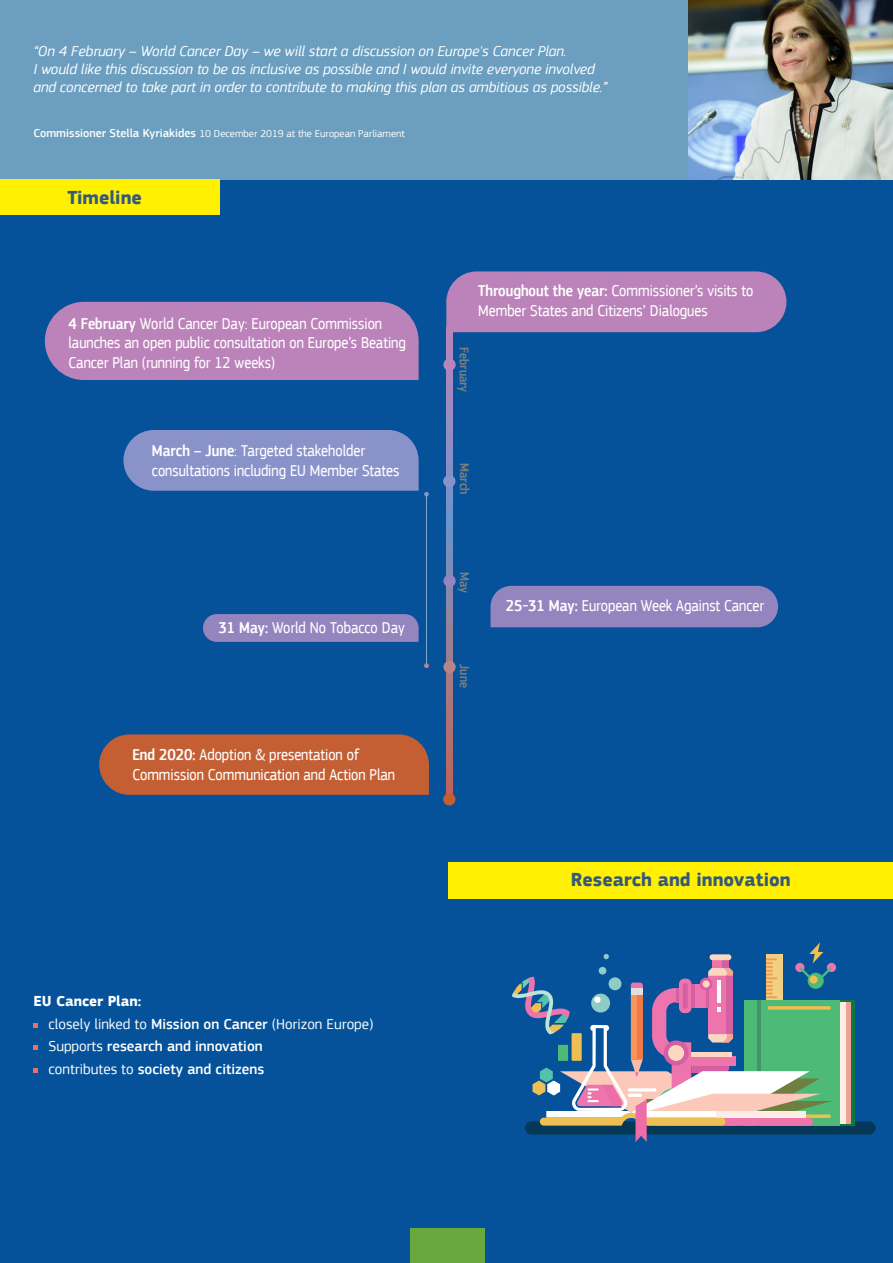
<style>
.page{position:relative;width:893px;height:1263px;background:#05529b}
.page>*{position:absolute;margin:0;border:0;box-sizing:border-box;transform-origin:0 0}
.t1{font:700 19.5px "EC Square Sans Pro";color:#375979}
.t2{font:16.5px/19.8px "EC Square Sans Cond Pro";color:#fff}
.t3{font:italic 15px/18px "EC Square Sans Pro";letter-spacing:-.005em;color:#fff}
.t4{font:500 15px/22.5px "EC Square Sans Pro";color:#fff}
.t5{font:500 13.5px "EC Square Sans Cond Pro";color:#7c7f81}
.t6{font:10.5px "EC Square Sans Pro";color:#fff}
.s1{font-weight:500;font-size:12px}
.s2{font-weight:500}
.s3{font-weight:700}
.s4{font-weight:400}
</style>
<div class="page">
<div style="left:99px;top:734px;width:330px;height:61px;background:#c45f34"></div>
<svg style="left:203px;top:614px;width:216px;height:28px"></svg>
<div style="left:491px;top:586px;width:287px;height:41px;background:#9485bf"></div>
<div style="left:446px;top:271px;width:340px;height:61px;background:#bb83b9"></div>
<div style="left:45px;top:302px;width:374px;height:78px;background:#bb83b9"></div>
<div style="left:0;top:0;width:893px;height:180px;background:#6b9ebf"></div>
<img style="left:689px;top:0;width:204px;height:180px">
<div style="left:0;top:180px;width:219px;height:35px;background:#fff101"></div>
<div style="left:448px;top:862px;width:445px;height:37px;background:#fff101"></div>
<svg style="left:446px;top:328px;width:7px;height:466px"></svg>
<div style="left:443px;top:358px;width:13px;height:13px;background:#bb83b9;border-radius:50%"></div>
<div style="left:443px;top:575px;width:13px;height:12px;background:#9485bf;border-radius:50%"></div>
<div style="left:443px;top:475px;width:12px;height:12px;background:#8a93c9;border-radius:50%"></div>
<div style="left:443px;top:793px;width:12px;height:12px;background:#c45f34;border-radius:50%"></div>
<div style="left:443px;top:661px;width:13px;height:12px;background:#b8848a;border-radius:50%"></div>
<div style="left:410px;top:1228px;width:75px;height:35px;background:#68a83c"></div>
<div style="left:525px;top:1121px;width:350px;height:14px;background:#043856;border-radius:7px"></div>
<div style="left:772px;top:1000px;width:83px;height:125px;background:#0f7743"></div>
<div style="left:768px;top:1002px;width:83px;height:122px;background:#fdede6"></div>
<div style="left:757px;top:1000px;width:82px;height:125px;background:#4dbb77"></div>
<div style="left:846px;top:1002px;width:5px;height:122px;background:#eaa491"></div>
<div style="left:827px;top:963px;width:9px;height:9px;background:#ee74ad;border-radius:50%"></div>
<svg style="left:512px;top:942px;width:321px;height:200px"></svg>
<div style="left:594px;top:996px;width:7px;height:7px;background:#fff;border-radius:50%"></div>
<svg style="left:34px;top:1023px;width:4px;height:4px"></svg>
<svg style="left:34px;top:1046px;width:4px;height:4px"></svg>
<svg style="left:34px;top:1068px;width:4px;height:4px"></svg>
<hr style="left:426px;top:496px;width:1px;height:169px;background:#fff">
<svg style="left:123px;top:430px;width:306px;height:66px"></svg>
<svg style="left:424px;top:663px;width:5px;height:5px"></svg>
<p class="t3" style="left:33px;top:43px;width:575px">“On 4 February – World Cancer Day – we will start a discussion on Europe's Cancer Plan.<br>I would like this discussion to be as inclusive as possible and I would invite everyone involved and concerned to take part in order to contribute to making this plan as ambitious as possible.”</p>
<p class="t6" style="left:33px;top:127px;width:373px"><span class="s1">Commissioner Stella Kyriakides</span> 10 December 2019 at the European Parliament</p>
<p class="t1" style="left:68px;top:186px;width:76px">Timeline</p>
<p class="t2" style="left:69px;top:313px;width:339px"><span class="s2">4 February</span> World Cancer Day: European Commission launches an open public consultation on Europe’s Beating<br>Cancer Plan (running for 12 weeks)</p>
<p class="t2" style="left:152px;top:441px;width:249px"><span class="s2">March – June</span>: Targeted stakeholder consultations including EU Member States</p>
<p class="t2" style="left:218px;top:618px;width:188px"><span class="s2">31 May:</span> World No Tobacco Day</p>
<p class="t2" style="left:132px;top:745px;width:264px"><span class="s2">End 2020:</span> Adoption &amp; presentation of<br>Commission Communication and Action Plan</p>
<p class="t4" style="left:49px;top:990px;width:326px;text-indent:-15px"><span class="s3">EU Cancer Plan:<br></span><span class="s4">closely linked to</span> Mission on Cancer <span class="s4">(Horizon Europe)<br>Supports</span> research and innovation<br><span class="s4">contributes to</span> society and citizens</p>
<p class="t2" style="left:478px;top:281px;width:277px"><span class="s2">Throughout the year:</span> Commissioner’s visits to<br>Member States and Citizens’ Dialogues</p>
<p class="t5" style="left:472px;top:347px;width:46px;rotate:90deg">February</p>
<p class="t5" style="left:472px;top:463px;width:33px;rotate:90deg">March</p>
<p class="t5" style="left:472px;top:572px;width:23px;rotate:90deg">May</p>
<p class="t5" style="left:472px;top:664px;width:25px;rotate:90deg">June</p>
<p class="t2" style="left:506px;top:596px;width:260px"><span class="s2">25-31 May:</span> European Week Against Cancer</p>
<p class="t1" style="left:571px;top:868px;width:221px">Research and innovation</p>
</div>
